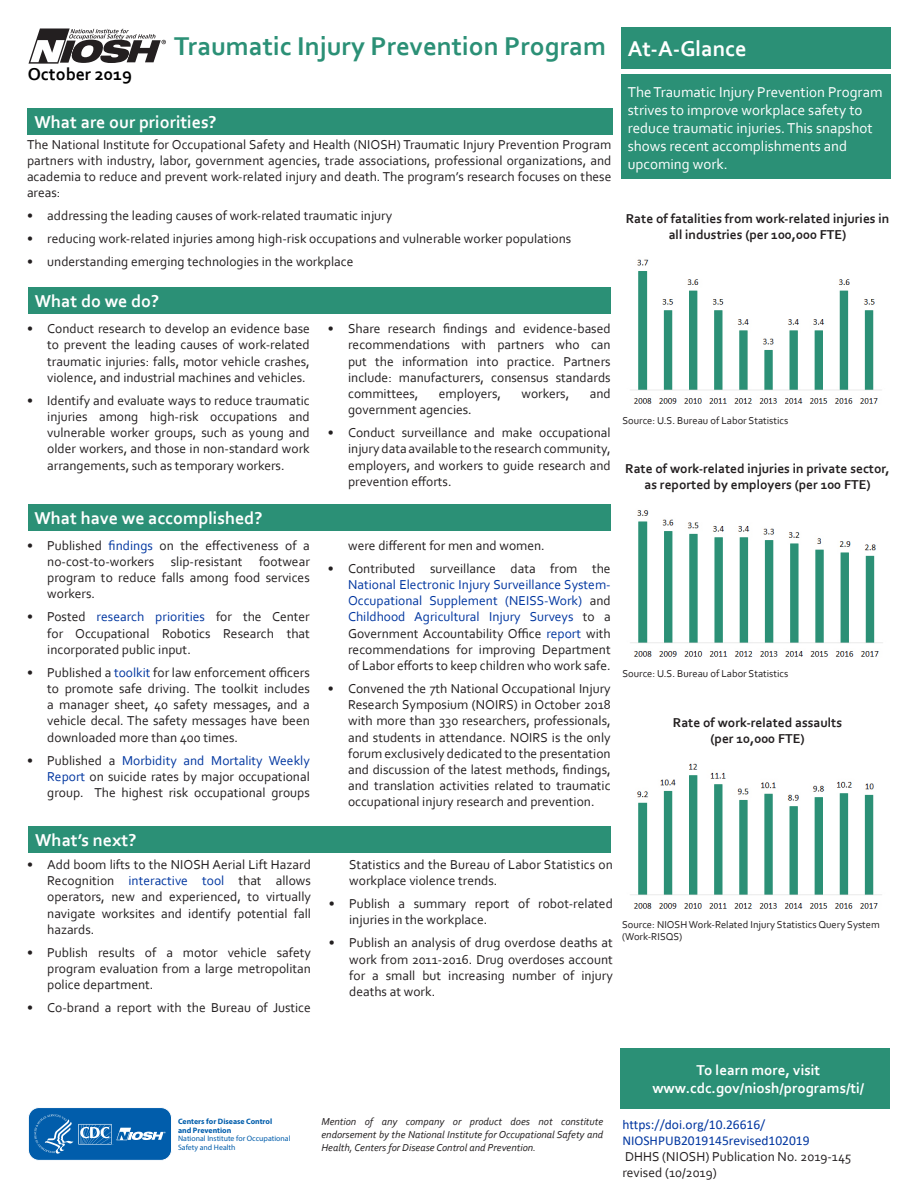
<style>
.page{position:relative;width:918px;height:1188px;background:#fff}
.page>*{position:absolute;margin:0;border:0;box-sizing:border-box;transform-origin:0 0}
.Header_1{font:700 27px "Corbel";color:#2b9076}
.Header_5{font:700 22.5px "Corbel";color:#fff}
.t1{font:700 18px "Corbel";color:#fff}
.Header_3{font:700 18px "Corbel";color:#000}
.at_a_glance{font:15px/18px "Corbel";color:#fff}
.Website_Link{font:700 15px/18px "Corbel";color:#fff;text-align:center}
.Main_Paragraph{font:13.5px/16.2px "Corbel";color:#231f20;text-align:justify}
.Chart_Header{font:700 13.5px/16.2px "Corbel";color:#231f20;text-align:center}
.Main_Paragraph-2{font:13.5px/16.2px "Calibri";color:#0036a0}
.Disclaimer{font:italic 10.5px/12.6px "Corbel";color:#231f20;text-align:justify}
.Source{font:10.5px/12.6px "Corbel";color:#231f20}
.t2{font:7.8px/8.7px "Myriad Pro";color:#015dab}
.s1{font-style:inherit}
.s2{color:#0036a0}
.s3{font-weight:700}
.s4{font-family:"Corbel";color:#231f20}
</style>
<div class="page">
<svg style="left:28px;top:28px;width:138px;height:36px"></svg>
<div style="left:28px;top:109px;width:585px;height:26px;background:#2b9076"></div>
<div style="left:28px;top:287px;width:583px;height:27px;background:#2b9076"></div>
<div style="left:28px;top:504px;width:583px;height:27px;background:#2b9076"></div>
<div style="left:28px;top:826px;width:583px;height:27px;background:#2b9076"></div>
<div style="left:621px;top:27px;width:270px;height:42px;background:#2b9076"></div>
<div style="left:621px;top:75px;width:270px;height:104px;background:#2b9076"></div>
<div style="left:620px;top:1048px;width:270px;height:60px;background:#2b9076"></div>
<img style="left:631px;top:259px;width:250px;height:145px">
<img style="left:630px;top:510px;width:253px;height:147px">
<img style="left:630px;top:763px;width:252px;height:146px">
<svg style="left:28px;top:1107px;width:144px;height:54px;background:#2976b8"></svg>
<p class="Header_1" style="left:174px;top:29px;width:433px">Traumatic Injury Prevention Program</p>
<p class="Header_3" style="left:28px;top:63px;width:106px">October <span class="s1">2019</span></p>
<h1 class="t1" style="left:34px;top:111px;width:184px">What are our priorities?</h1>
<p class="Main_Paragraph" style="left:27px;top:136px;width:586px">The National Institute for Occupational Safety and Health (NIOSH) Traumatic Injury Prevention Program partners with industry, labor, government agencies, trade associations, professional organizations, and academia to reduce and prevent work-related injury and death. The program’s research focuses on these areas:</p>
<p class="Main_Paragraph" style="left:27px;top:207px;width:367px">• addressing the leading causes of work-related traumatic injury</p>
<p class="Main_Paragraph" style="left:27px;top:230px;width:546px">• reducing work-related injuries among high-risk occupations and vulnerable worker populations</p>
<p class="Main_Paragraph" style="left:27px;top:253px;width:328px">• understanding emerging technologies in the workplace</p>
<h1 class="t1" style="left:35px;top:290px;width:126px">What do we do?</h1>
<p class="Main_Paragraph" style="left:47px;top:320px;width:264px;text-indent:-20px">• Conduct research to develop an evidence base to prevent the leading causes of work-related traumatic injuries: falls, motor vehicle crashes, violence, and industrial machines and vehicles.</p>
<p class="Main_Paragraph" style="left:47px;top:392px;width:264px;text-indent:-20px">• Identify and evaluate ways to reduce traumatic injuries among high-risk occupations and vulnerable worker groups, such as young and older workers, and those in non-standard work arrangements, such as temporary workers.</p>
<p class="Main_Paragraph" style="left:348px;top:320px;width:264px;text-indent:-20px">• Share research findings and evidence-based recommendations with partners who can put the information into practice. Partners include: manufacturers, consensus standards committees,</p>
<p class="Main_Paragraph" style="left:439px;top:385px;width:64px">employers,</p>
<p class="Main_Paragraph" style="left:521px;top:385px;width:49px">workers,</p>
<p class="Main_Paragraph" style="left:590px;top:385px;width:22px">and</p>
<p class="Main_Paragraph" style="left:348px;top:401px;width:125px">government agencies.</p>
<p class="Main_Paragraph" style="left:348px;top:424px;width:264px;text-indent:-20px">• Conduct surveillance and make occupational injury data available to the research community, employers, and workers to guide research and prevention efforts.</p>
<h1 class="t1" style="left:34px;top:507px;width:229px">What have we accomplished?</h1>
<p class="Main_Paragraph" style="left:47px;top:537px;width:264px;text-indent:-20px">• Published <span class="s2">findings</span> on the effectiveness of a no-cost-to-workers slip-resistant footwear program to reduce falls among food services workers.</p>
<p class="Main_Paragraph" style="left:47px;top:608px;width:264px;text-indent:-20px">• Posted <span class="s2">research priorities</span> for the Center for Occupational Robotics Research that incorporated public input.</p>
<p class="Main_Paragraph" style="left:47px;top:664px;width:264px;text-indent:-20px">• Published a <span class="s2">toolkit</span> for law enforcement officers to promote safe driving. The toolkit includes a manager sheet, 40 safety messages, and a vehicle decal. The safety messages have been downloaded more than 400 times.</p>
<p class="Main_Paragraph" style="left:47px;top:752px;width:264px;text-indent:-20px">• Published a <span class="s2">Morbidity and Mortality Weekly Report</span> on suicide rates by major occupational group. The highest risk occupational groups</p>
<h1 class="t1" style="left:35px;top:829px;width:103px">What’s next?</h1>
<p class="Main_Paragraph" style="left:47px;top:856px;width:265px;text-indent:-20px">• Add boom lifts to the NIOSH Aerial Lift Hazard Recognition <span class="s2">interactive tool</span> that allows operators, new and experienced, to virtually navigate worksites and identify potential fall hazards.</p>
<p class="Main_Paragraph" style="left:47px;top:944px;width:265px;text-indent:-20px">• Publish results of a motor vehicle safety program evaluation from a large metropolitan police department.</p>
<p class="Main_Paragraph" style="left:27px;top:999px;width:285px">• Co-brand a report with the Bureau of Justice</p>
<p class="Main_Paragraph" style="left:348px;top:537px;width:198px">were different for men and women.</p>
<p class="Main_Paragraph" style="left:348px;top:560px;width:264px;text-indent:-20px">• Contributed surveillance data from the <span class="s2">National Electronic Injury Surveillance System-Occupational Supplement (NEISS-Work)</span> and <span class="s2">Childhood Agricultural Injury Surveys</span> to a Government Accountability Office <span class="s2">report</span> with recommendations for improving Department of Labor efforts to keep children who work safe.</p>
<p class="Main_Paragraph" style="left:348px;top:680px;width:264px;text-indent:-20px">• Convened the 7th National Occupational Injury Research Symposium (NOIRS) in October 2018 with more than 330 researchers, professionals, and students in attendance. NOIRS is the only forum exclusively dedicated to the presentation and discussion of the latest methods, findings, and translation activities related to traumatic occupational injury research and prevention.</p>
<p class="Main_Paragraph" style="left:349px;top:856px;width:265px">Statistics and the Bureau of Labor Statistics on workplace violence trends.</p>
<p class="Main_Paragraph" style="left:349px;top:895px;width:265px;text-indent:-20px">• Publish a summary report of robot-related injuries in the workplace.</p>
<p class="Main_Paragraph" style="left:349px;top:934px;width:265px;text-indent:-20px">• Publish an analysis of drug overdose deaths at work from 2011-2016. Drug overdoses account for a small but increasing number of injury deaths at work.</p>
<p class="Header_5" style="left:628px;top:35px;width:120px">At-A-Glance</p>
<p class="at_a_glance" style="left:628px;top:82px;width:256px">The Traumatic Injury Prevention Program strives to improve workplace safety to reduce traumatic injuries. This snapshot shows recent accomplishments and upcoming work.</p>
<p class="Chart_Header" style="left:626px;top:210px;width:265px">Rate of fatalities from work-related injuries in all industries (per 100,000 FTE)</p>
<p class="Source" style="left:622px;top:414px;width:168px">Source: U.S. Bureau of Labor Statistics</p>
<p class="Chart_Header" style="left:625px;top:460px;width:266px">Rate of work-related injuries in private sector, as reported by employers (per 100 FTE)</p>
<p class="Source" style="left:622px;top:667px;width:168px">Source: U.S. Bureau of Labor Statistics</p>
<p class="Chart_Header" style="left:673px;top:714px;width:171px">Rate of work-related assaults</p>
<p class="Chart_Header" style="left:710px;top:730px;width:96px">(per 10,000 FTE)</p>
<p class="Source" style="left:622px;top:918px;width:259px">Source: NIOSH Work-Related Injury Statistics Query System (Work-RISQS)</p>
<p class="Website_Link" style="left:652px;top:1061px;width:213px">To learn more, visit www.cdc.gov/niosh/programs/ti/</p>
<p class="t2" style="left:178px;top:1117px;width:114px"><span class="s3">Centers for Disease Control<br>and Prevention<br></span>National Institute for Occupational<br>Safety and Health</p>
<p class="Disclaimer" style="left:321px;top:1115px;width:283px">Mention of any company or product does not constitute endorsement by the National Institute for Occupational Safety and Health, Centers for Disease Control and Prevention.</p>
<p class="Main_Paragraph-2" style="left:622px;top:1116px;width:231px">https://doi.org/10.26616/<br>NIOSHPUB2019145revised102019<br><span class="s4">DHHS (NIOSH) Publication No. 2019-145 revised (10/2019)</span></p>
</div>
